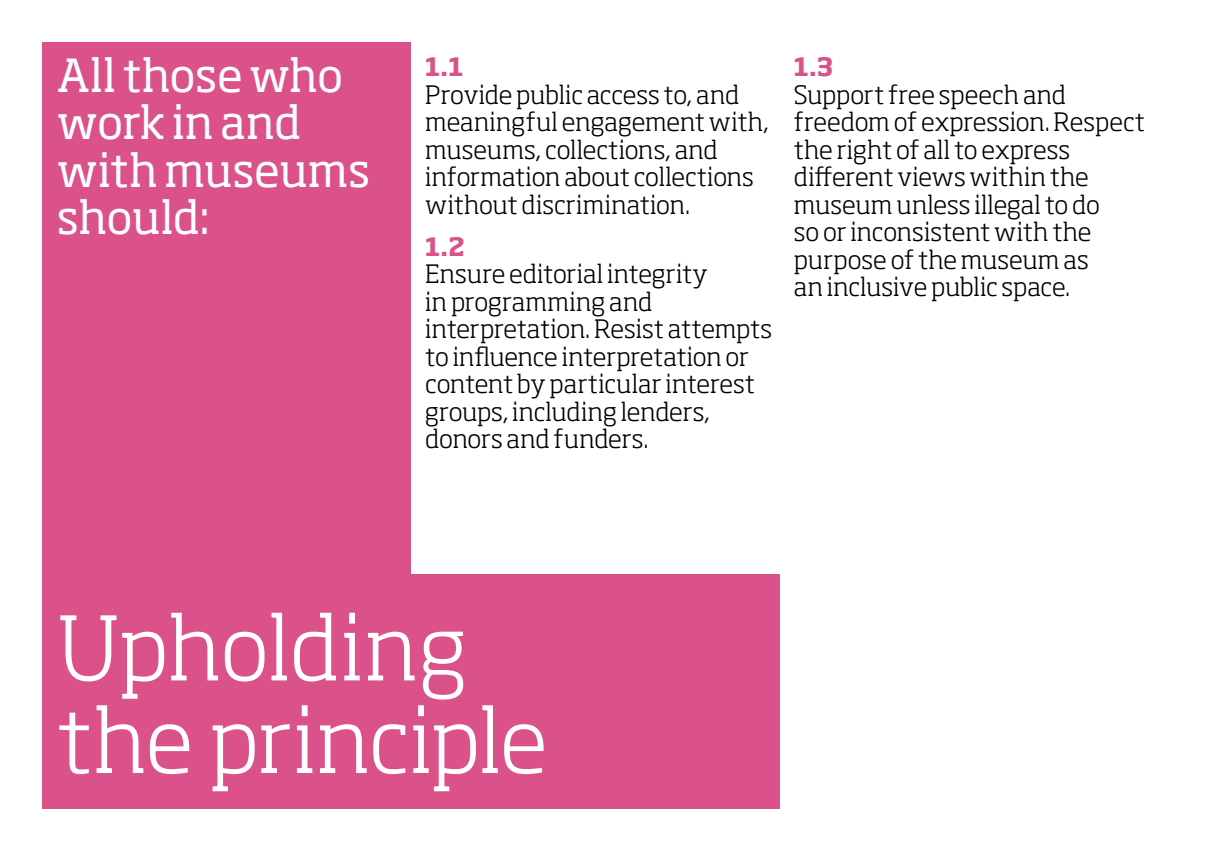
<style>
.page{position:relative;width:1205px;height:851px;background:#fff}
.page>*{position:absolute;margin:0;border:0;box-sizing:border-box;transform-origin:0 0}
.t1{font:300 87.5px/92.5px "Soho Pro";letter-spacing:-.01em;color:#fff}
.t2{font:45px/47.5px "Soho Pro";letter-spacing:-.01em;color:#fff}
.t3{font:300 25px/27.5px "Soho Pro";color:#000}
.t4{font:700 25px "Soho Pro";color:#db5189}
</style>
<div class="page">
<div style="left:43px;top:43px;width:368px;height:765px;background:#db5189"></div>
<div style="left:43px;top:574px;width:737px;height:234px;background:#db5189"></div>
<h2 class="t2" style="left:57px;top:49px;width:315px">All those who work in and with museums should:</h2>
<p class="t4" style="left:425px;top:49px;width:40px">1.1</p>
<p class="t3" style="left:425px;top:79px;width:345px">Provide public access to, and meaningful engagement with, museums, collections, and information about collections without discrimination.</p>
<p class="t4" style="left:425px;top:228px;width:41px">1.2</p>
<p class="t3" style="left:425px;top:258px;width:348px">Ensure editorial integrity<br>in programming and interpretation. Resist attempts to influence interpretation or content by particular interest groups, including lenders, donors and funders.</p>
<p class="t4" style="left:794px;top:49px;width:41px">1.3</p>
<p class="t3" style="left:794px;top:79px;width:353px">Support free speech and freedom of expression. Respect the right of all to express different views within the museum unless illegal to do<br>so or inconsistent with the purpose of the museum as<br>an inclusive public space.</p>
<h1 class="t1" style="left:57px;top:594px;width:492px">Upholding the principle</h1>
</div>
